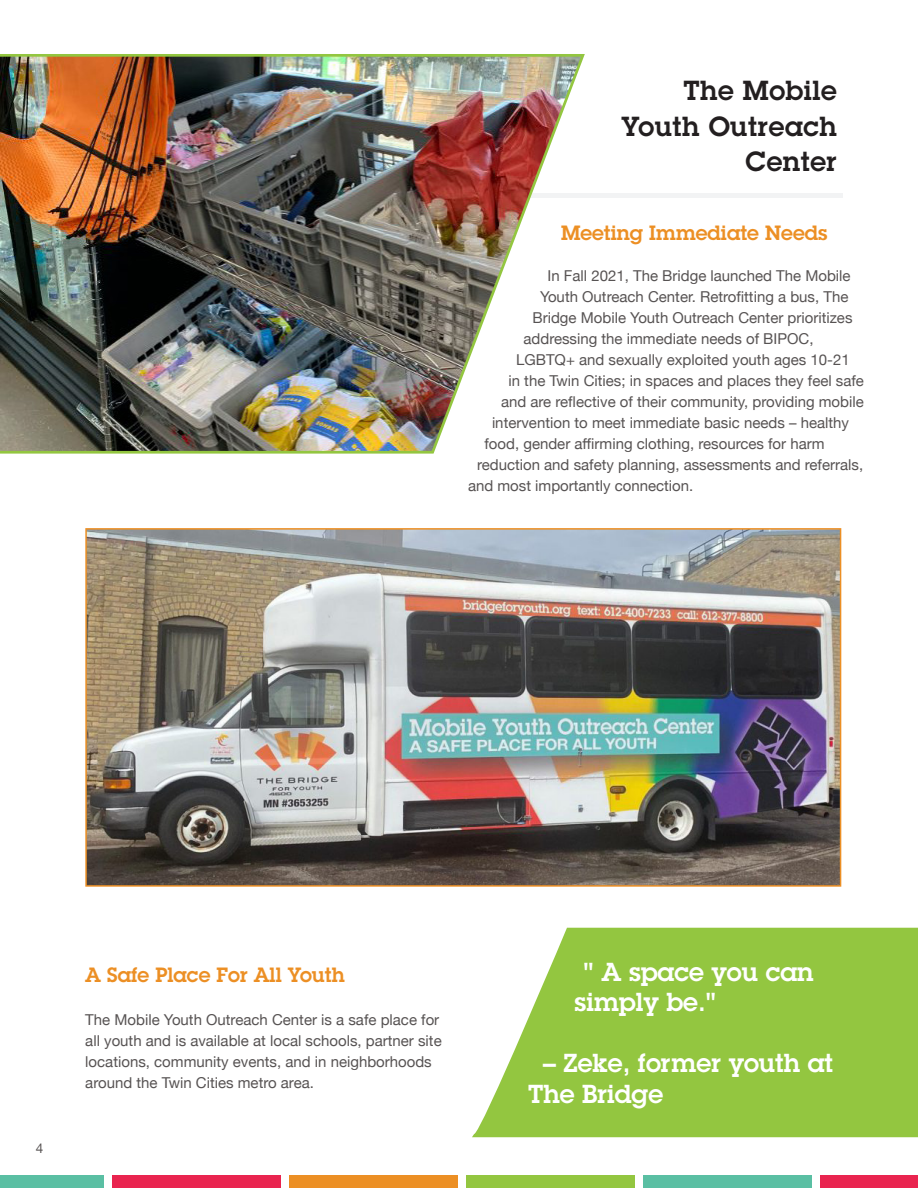
<style>
.page{position:relative;width:918px;height:1188px;background:#fff}
.page>*{position:absolute;margin:0;border:0;box-sizing:border-box;transform-origin:0 0}
.t1{font:600 27px/35.2px "Lubalin Graph Std";letter-spacing:.02em;color:#231f20;text-align:right}
.h3{font:600 25.5px/30.6px "Lubalin Graph Std";color:#fff}
.p_-_form{font:600 20.25px "Lubalin Graph Std";color:#ec8f24}
.p_-_form-2{font:15px/21px "Helvetica Neue";color:#575353}
.t2{font:13.5px "Helvetica Neue";color:#575353}
</style>
<div class="page">
<div style="left:112px;top:1175px;width:169px;height:13px;background:#e9244f"></div>
<div style="left:0;top:1175px;width:104px;height:13px;background:#5abfa3"></div>
<div style="left:289px;top:1175px;width:169px;height:13px;background:#ec8f24"></div>
<div style="left:467px;top:1175px;width:168px;height:13px;background:#93c640"></div>
<div style="left:644px;top:1175px;width:168px;height:13px;background:#5abfa3"></div>
<div style="left:821px;top:1175px;width:97px;height:13px;background:#e9244f"></div>
<div style="left:87px;top:193px;width:756px;height:5px;background:#f2f3f4"></div>
<img style="left:0;top:54px;width:585px;height:400px">
<img style="left:88px;top:531px;width:750px;height:353px">
<div style="left:85px;top:528px;width:756px;height:359px;border:2px solid #ec8f24"></div>
<svg style="left:472px;top:928px;width:446px;height:209px;background:#9fcc55"></svg>
<p class="t1" style="left:621px;top:73px;width:217px">The Mobile<br>Youth Outreach<br>Center</p>
<p class="p_-_form" style="left:561px;top:219px;width:268px">Meeting Immediate Needs</p>
<p class="p_-_form-2" style="left:548px;top:266px;width:305px">In Fall 2021, The Bridge launched The Mobile</p>
<p class="p_-_form-2" style="left:540px;top:287px;width:310px">Youth Outreach Center. Retrofitting a bus, The</p>
<p class="p_-_form-2" style="left:532px;top:308px;width:322px">Bridge Mobile Youth Outreach Center prioritizes</p>
<p class="p_-_form-2" style="left:524px;top:329px;width:292px">addressing the immediate needs of BIPOC,</p>
<p class="p_-_form-2" style="left:516px;top:350px;width:335px">LGBTQ+ and sexually exploited youth ages 10-21</p>
<p class="p_-_form-2" style="left:508px;top:371px;width:357px">in the Twin Cities; in spaces and places they feel safe</p>
<p class="p_-_form-2" style="left:501px;top:392px;width:364px">and are reflective of their community, providing mobile</p>
<p class="p_-_form-2" style="left:492px;top:413px;width:359px">intervention to meet immediate basic needs – healthy</p>
<p class="p_-_form-2" style="left:484px;top:434px;width:342px">food, gender affirming clothing, resources for harm</p>
<p class="p_-_form-2" style="left:477px;top:455px;width:388px">reduction and safety planning, assessments and referrals,</p>
<p class="p_-_form-2" style="left:468px;top:476px;width:227px">and most importantly connection.</p>
<p class="t2" style="left:36px;top:1139px;width:9px">4</p>
<p class="p_-_form" style="left:85px;top:961px;width:261px">A Safe Place For All Youth</p>
<p class="p_-_form-2" style="left:85px;top:1010px;width:358px">The Mobile Youth Outreach Center is a safe place for all youth and is available at local schools, partner site locations, community events, and in neighborhoods around the Twin Cities metro area.</p>
<p class="h3" style="left:575px;top:956px;width:241px;text-indent:9px">" A space you can simply be."</p>
<p class="h3" style="left:528px;top:1048px;width:307px;text-indent:15px">– Zeke, former youth at<br>The Bridge</p>
</div>
